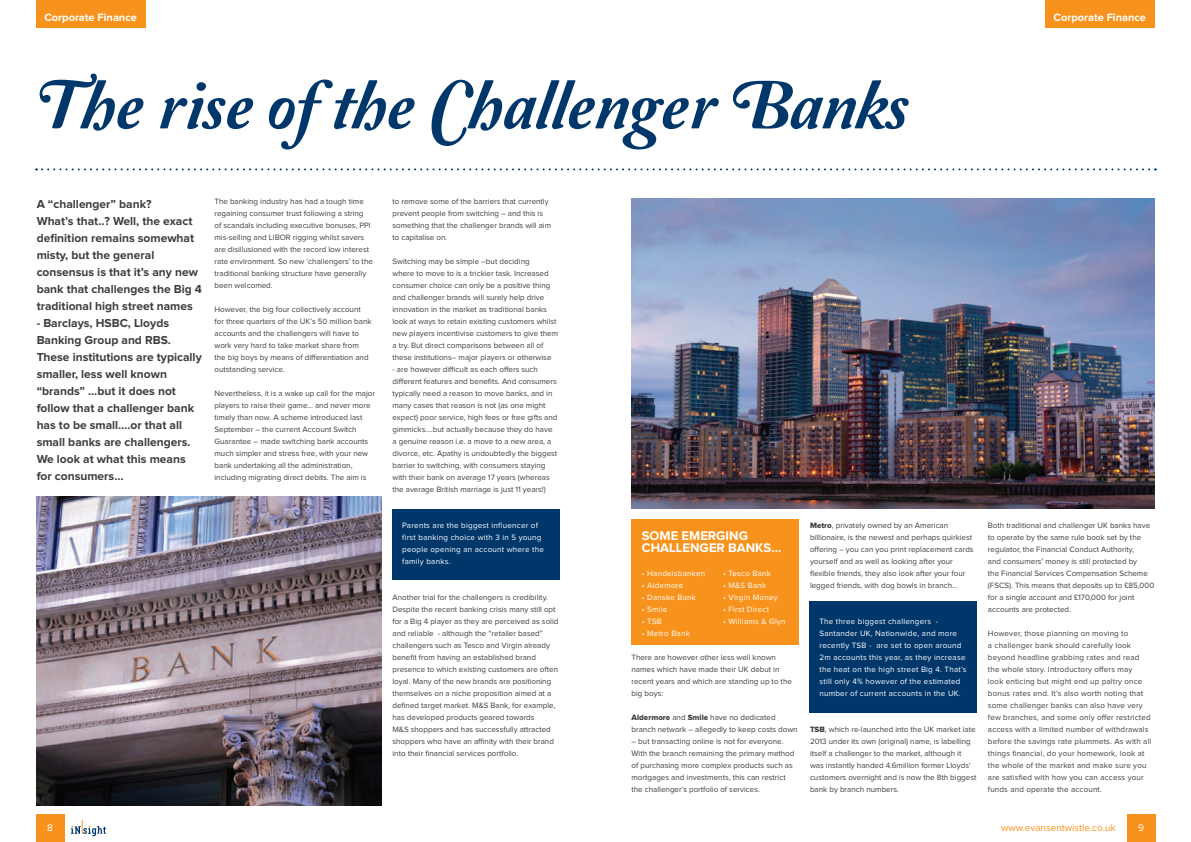
<style>
.page{position:relative;width:1191px;height:842px;background:#fff}
.page>*{position:absolute;margin:0;border:0;box-sizing:border-box;transform-origin:0 0}
.t1{font:71px "Amperzand";letter-spacing:-.005em;color:#00376b}
.t2{font:700 13px/12px "Proxima Nova";color:#fff}
.t3{font:700 12px/17px "Proxima Nova";color:#3e3e3f}
.t4{font:700 11px "Proxima Nova";color:#fff}
.t5{font:10px "Proxima Nova";color:#f7931d}
.t6{font:10px "Proxima Nova";color:#fff}
.t7{font:8px/12px "Proxima Nova";color:#3e3e3f}
.t8{font:8px/12px "Proxima Nova";letter-spacing:.02em;color:#3e3e3f}
.t9{font:8px/12px "Proxima Nova";letter-spacing:.03em;color:#fff}
.s1{font-family:"Proxima Nova Extrabld"}
</style>
<div class="page">
<div style="left:36px;top:814px;width:28px;height:28px;background:#f7931d"></div>
<div style="left:1126px;top:814px;width:29px;height:28px;background:#f7931d"></div>
<svg style="left:71px;top:820px;width:35px;height:16px"></svg>
<div style="left:631px;top:519px;width:167px;height:126px;background:#f7931d"></div>
<img style="left:631px;top:198px;width:523px;height:311px">
<img style="left:37px;top:496px;width:344px;height:310px">
<svg style="left:36px;top:168px;width:1120px;height:2px"></svg>
<div style="left:392px;top:509px;width:167px;height:70px;background:#00376b"></div>
<div style="left:809px;top:601px;width:167px;height:111px;background:#00376b"></div>
<div style="left:36px;top:0;width:109px;height:27px;background:#f7931d"></div>
<div style="left:1045px;top:0;width:109px;height:27px;background:#f7931d"></div>
<h3 class="t4" style="left:44px;top:12px;width:94px">Corporate Finance</h3>
<h3 class="t4" style="left:1053px;top:12px;width:94px">Corporate Finance</h3>
<h1 class="t1" style="left:36px;top:68px;width:874px">The rise of the Challenger Banks</h1>
<h3 class="t3" style="left:37px;top:196px;width:167px">A “challenger” bank?<br>What’s that..? Well, the exact definition remains somewhat misty, but the general consensus is that it’s any new bank that challenges the Big 4 traditional high street names</h3>
<p class="t3" style="left:37px;top:315px;width:167px">- Barclays, HSBC, Lloyds<br>Banking Group and RBS.<br>These institutions are typically smaller, less well known “brands” ...but it does not follow that a challenger bank has to be small….or that all small banks are challengers.<br>We look at what this means for consumers…</p>
<p class="t7" style="left:214px;top:196px;width:160px">The banking industry has had a tough time regaining consumer trust following a string<br>of scandals including executive bonuses, PPI mis-selling and LIBOR rigging whilst savers are disillusioned with the record low interest rate environment. So new ‘challengers’ to the traditional banking structure have generally been welcomed.</p>
<p class="t7" style="left:214px;top:304px;width:159px">However, the big four collectively account for three quarters of the UK’s 50 million bank accounts and the challengers will have to work very hard to take market share from the big boys by means of differentiation and outstanding service.</p>
<p class="t7" style="left:214px;top:388px;width:162px">Nevertheless, it is a wake up call for the major players to raise their game... and never more timely than now. A scheme introduced last September – the current Account Switch Guarantee – made switching bank accounts much simpler and stress free, with your new bank undertaking all the administration, including migrating direct debits. The aim is</p>
<p class="t7" style="left:392px;top:196px;width:160px">to remove some of the barriers that currently prevent people from switching – and this is something that the challenger brands will aim to capitalise on.</p>
<p class="t7" style="left:392px;top:256px;width:167px">Switching may be simple –but deciding<br>where to move to is a trickier task. Increased consumer choice can only be a positive thing and challenger brands will surely help drive innovation in the market as traditional banks look at ways to retain existing customers whilst new players incentivise customers to give them a try. But direct comparisons between all of these institutions– major players or otherwise</p>
<p class="t7" style="left:392px;top:364px;width:166px">- are however difficult as each offers such different features and benefits. And consumers typically need a reason to move banks, and in many cases that reason is not (as one might expect) poor service, high fees or free gifts and gimmicks….but actually because they do have a genuine reason i.e. a move to a new area, a divorce, etc. Apathy is undoubtedly the biggest barrier to switching, with consumers staying with their bank on average 17 years (whereas the average British marriage is just 11 years!)</p>
<p class="t9" style="left:402px;top:520px;width:143px">Parents are the biggest influencer of first banking choice with 3 in 5 young people opening an account where the family banks.</p>
<p class="t7" style="left:392px;top:592px;width:167px">Another trial for the challengers is credibility.<br>Despite the recent banking crisis many still opt for a Big 4 player as they are perceived as solid and reliable - although the “retailer based” challengers such as Tesco and Virgin already benefit from having an established brand presence to which existing customers are often loyal. Many of the new brands are positioning themselves on a niche proposition aimed at a defined target market. M&amp;S Bank, for example, has developed products geared towards<br>M&amp;S shoppers and has successfully attracted shoppers who have an affinity with their brand into their financial services portfolio.</p>
<h2 class="t2" style="left:642px;top:530px;width:141px">SOME EMERGING<br>CHALLENGER BANKS…</h2>
<p class="t9" style="left:642px;top:568px;width:65px">• Handelsbanken</p>
<p class="t9" style="left:723px;top:568px;width:49px">• Tesco Bank</p>
<p class="t9" style="left:642px;top:580px;width:43px">• Aldemore</p>
<p class="t9" style="left:723px;top:580px;width:45px">• M&amp;S Bank</p>
<p class="t9" style="left:642px;top:592px;width:56px">• Danske Bank</p>
<p class="t9" style="left:723px;top:592px;width:56px">• Virgin Money</p>
<p class="t9" style="left:642px;top:604px;width:27px">• Smile</p>
<p class="t9" style="left:723px;top:604px;width:47px">• First Direct</p>
<p class="t9" style="left:642px;top:616px;width:22px">• TSB</p>
<p class="t9" style="left:723px;top:616px;width:64px">• Williams &amp; Glyn</p>
<p class="t9" style="left:642px;top:628px;width:49px">• Metro Bank</p>
<p class="t7" style="left:631px;top:652px;width:162px">There are however other less well known names which have made their UK debut in recent years and which are standing up to the big boys:</p>
<p class="t7" style="left:631px;top:712px;width:168px"><span class="s1">Aldermore</span> and <span class="s1">Smile</span> have no dedicated branch network – allegedly to keep costs down</p>
<p class="t7" style="left:631px;top:736px;width:164px">– but transacting online is not for everyone.<br>With the branch remaining the primary method of purchasing more complex products such as mortgages and investments, this can restrict the challenger’s portfolio of services.</p>
<p class="t7" style="left:810px;top:520px;width:165px"><span class="s1">Metro</span>, privately owned by an American billionaire, is the newest and perhaps quirkiest offering – you can you print replacement cards yourself and as well as looking after your flexible friends, they also look after your four legged friends, with dog bowls in branch…</p>
<p class="t9" style="left:819px;top:616px;width:149px">The three biggest challengers - Santander UK, Nationwide, and more recently TSB - are set to open around 2m accounts this year, as they increase the heat on the high street Big 4. That’s still only 4% however of the estimated number of current accounts in the UK.</p>
<p class="t7" style="left:810px;top:724px;width:168px"><span class="s1">TSB</span>, which re-launched into the UK market late 2013 under its own (original) name, is labelling itself a challenger to the market, although it was instantly handed 4.6million former Lloyds’ customers overnight and is now the 8th biggest bank by branch numbers.</p>
<p class="t7" style="left:988px;top:520px;width:168px">Both traditional and challenger UK banks have to operate by the same rule book set by the regulator, the Financial Conduct Authority,<br>and consumers’ money is still protected by<br>the Financial Services Compensation Scheme (FSCS). This means that deposits up to £85,000 for a single account and £170,000 for joint accounts are protected.</p>
<p class="t8" style="left:988px;top:628px;width:165px">However, those planning on moving to<br>a challenger bank should carefully look beyond headline grabbing rates and read the whole story. Introductory offers may<br>look enticing but might end up paltry once bonus rates end. It’s also worth noting that some challenger banks can also have very few branches, and some only offer restricted access with a limited number of withdrawals before the savings rate plummets. As with all things financial, do your homework, look at the whole of the market and make sure you are satisfied with how you can access your funds and operate the account.</p>
<p class="t6" style="left:47px;top:823px;width:7px">8</p>
<p class="t5" style="left:1001px;top:823px;width:116px">www.evansentwistle.co.uk</p>
<p class="t6" style="left:1138px;top:823px;width:7px">9</p>
</div>
